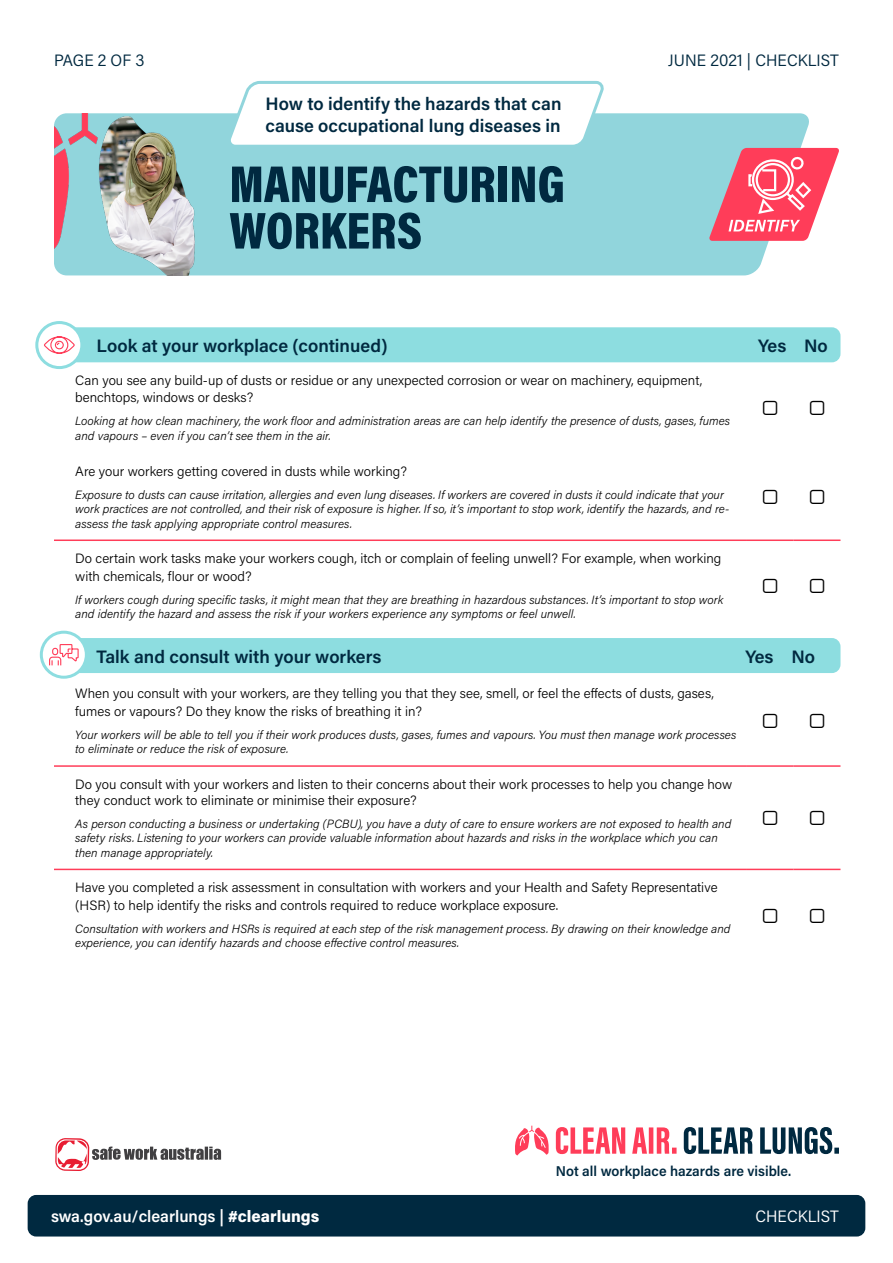
<style>
.page{position:relative;width:893px;height:1263px;background:#fff}
.page>*{position:absolute;margin:0;border:0;box-sizing:border-box;transform-origin:0 0}
.t1{font:52.5px/46.5px "Acumin Variable Concept";letter-spacing:-.15em;color:#002940}
.t2{font:18px/21.6px "Acumin Variable Concept";letter-spacing:.04em;color:#002940}
.t3{font:16.5px "Acumin Variable Concept";letter-spacing:.03em;color:#fff}
.t4{font:16.5px "Acumin Variable Concept";letter-spacing:-.02em;color:#002940}
.t5{font:16.5px "Acumin Variable Concept";letter-spacing:-.015em;color:#fff}
.t6{font:14.25px "Acumin Variable Concept";letter-spacing:.035em;color:#002940}
.t7{font:13.5px/18px "Acumin Variable Concept";letter-spacing:.01em;color:#000}
.t8{font:12px/14.4px "Acumin Variable Concept";color:#000}
</style>
<div class="page">
<hr style="left:747px;top:765px;width:47px;height:2px;background:#ff3d59">
<hr style="left:794px;top:765px;width:46px;height:2px;background:#ff3d59">
<hr style="left:747px;top:869px;width:47px;height:1px;background:#ff3d59">
<hr style="left:794px;top:869px;width:46px;height:1px;background:#ff3d59">
<hr style="left:54px;top:765px;width:693px;height:2px;background:#ff3d59">
<hr style="left:54px;top:869px;width:693px;height:1px;background:#ff3d59">
<hr style="left:54px;top:539px;width:693px;height:2px;background:#ff3d59">
<hr style="left:747px;top:539px;width:47px;height:2px;background:#ff3d59">
<hr style="left:794px;top:539px;width:46px;height:2px;background:#ff3d59">
<div style="left:54px;top:327px;width:786px;height:35px;background:#8ddde0;border-radius:9px"></div>
<div style="left:54px;top:638px;width:786px;height:35px;background:#8ddde0;border-radius:9px"></div>
<div style="left:200px;top:113px;width:611px;height:162px;background:#91d5dc"></div>
<img style="left:54px;top:113px;width:146px;height:162px">
<svg style="left:709px;top:148px;width:130px;height:93px"></svg>
<svg style="left:41px;top:632px;width:45px;height:45px"></svg>
<div style="left:40px;top:631px;width:48px;height:48px;border:3px solid #8ddde0;border-radius:50%"></div>
<svg style="left:48px;top:643px;width:31px;height:23px"></svg>
<div style="left:28px;top:1195px;width:837px;height:41px;background:#002940;border-radius:9px"></div>
<svg style="left:515px;top:1126px;width:34px;height:29px"></svg>
<svg style="left:556px;top:1127px;width:121px;height:27px"></svg>
<svg style="left:684px;top:1127px;width:155px;height:27px"></svg>
<svg style="left:55px;top:1138px;width:166px;height:33px"></svg>
<svg style="left:224px;top:81px;width:383px;height:68px"></svg>
<svg style="left:37px;top:323px;width:45px;height:45px"></svg>
<div style="left:35px;top:321px;width:48px;height:48px;border:3px solid #8ddde0;border-radius:50%"></div>
<svg style="left:43px;top:336px;width:32px;height:18px"></svg>
<h3 class="t4" style="left:54px;top:49px;width:93px">PAGE 2 OF 3</h3>
<h2 class="t2" style="left:266px;top:92px;width:297px">How to identify the hazards that can cause occupational lung diseases in</h2>
<h1 class="t1" style="left:229px;top:158px;width:347px">MANUFACTURI NG<br>WORKERS</h1>
<h3 class="t4" style="left:668px;top:49px;width:172px">JUNE 2021 | CHECKLIST</h3>
<h2 class="t2" style="left:97px;top:334px;width:292px">Look at your workplace (continued)</h2>
<h2 class="t2" style="left:758px;top:334px;width:70px">Yes No</h2>
<p class="t7" style="left:75px;top:370px;width:628px">Can you see any build-up of dusts or residue or any unexpected corrosion or wear on machinery, equipment, benchtops, windows or desks?</p>
<p class="t8" style="left:75px;top:414px;width:656px">Looking at how clean machinery, the work floor and administration areas are can help identify the presence of dusts, gases, fumes and vapours – even if you can’t see them in the air.</p>
<p class="t7" style="left:75px;top:462px;width:333px">Are your workers getting covered in dusts while working?</p>
<p class="t8" style="left:75px;top:487px;width:656px">Exposure to dusts can cause irritation, allergies and even lung diseases. If workers are covered in dusts it could indicate that your work practices are not controlled, and their risk of exposure is higher. If so, it’s important to stop work, identify the hazards, and re&shy;assess the task applying appropriate control measures.</p>
<p class="t7" style="left:75px;top:549px;width:647px">Do certain work tasks make your workers cough, itch or complain of feeling unwell? For example, when working with chemicals, flour or wood?</p>
<p class="t8" style="left:75px;top:592px;width:650px">If workers cough during specific tasks, it might mean that they are breathing in hazardous substances. It’s important to stop work and identify the hazard and assess the risk if your workers experience any symptoms or feel unwell.</p>
<h2 class="t2" style="left:97px;top:645px;width:285px">Talk and consult with your workers</h2>
<h2 class="t2" style="left:745px;top:645px;width:70px">Yes No</h2>
<p class="t7" style="left:75px;top:684px;width:640px">When you consult with your workers, are they telling you that they see, smell, or feel the effects of dusts, gases, fumes or vapours? Do they know the risks of breathing it in?</p>
<p class="t8" style="left:75px;top:727px;width:663px">Your workers will be able to tell you if their work produces dusts, gases, fumes and vapours. You must then manage work processes to eliminate or reduce the risk of exposure.</p>
<p class="t7" style="left:75px;top:775px;width:658px;line-height:16.2px">Do you consult with your workers and listen to their concerns about their work processes to help you change how they conduct work to eliminate or minimise their exposure?</p>
<p class="t8" style="left:75px;top:816px;width:657px">As person conducting a business or undertaking (PCBU), you have a duty of care to ensure workers are not exposed to health and safety risks. Listening to your workers can provide valuable information about hazards and risks in the workplace which you can then manage appropriately.</p>
<p class="t7" style="left:75px;top:878px;width:644px">Have you completed a risk assessment in consultation with workers and your Health and Safety Representative (HSR) to help identify the risks and controls required to reduce workplace exposure.</p>
<p class="t8" style="left:75px;top:921px;width:657px">Consultation with workers and HSRs is required at each step of the risk management process. By drawing on their knowledge and experience, you can identify hazards and choose effective control measures.</p>
<p class="t6" style="left:556px;top:1161px;width:236px">Not all workplace hazards are visible.</p>
<h3 class="t3" style="left:51px;top:1205px;width:268px">swa.gov.au/clearlungs | #clearlungs</h3>
<h3 class="t5" style="left:755px;top:1205px;width:85px">CHECKLIST</h3>
</div>
